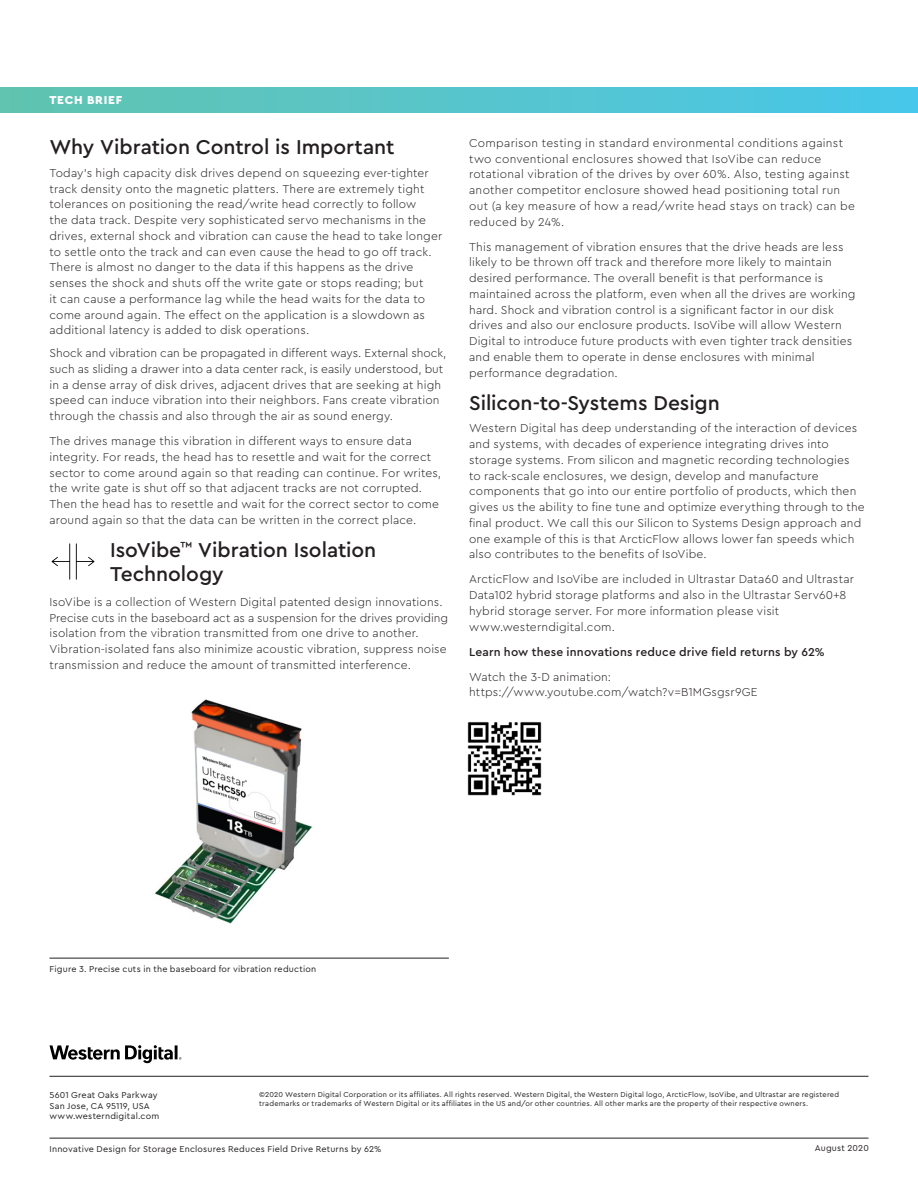
<style>
.page{position:relative;width:918px;height:1188px;background:#fff}
.page>*{position:absolute;margin:0;border:0;box-sizing:border-box;transform-origin:0 0}
.TITLES{font:500 21px "Cera PRO";letter-spacing:-.005em;color:#231f20}
.BODY_COPY{font:500 21px/24px "Cera PRO";letter-spacing:-.005em;color:#231f20}
.BODY_COPY-2{font:300 12px/15.8px "Cera PRO";letter-spacing:.015em;color:#231f20}
.TITLES-2{font:300 12px/15.8px "Cera PRO";letter-spacing:.015em;color:#231f20}
.BODY_COPY-3{font:500 12px "Cera PRO";letter-spacing:.015em;color:#231f20}
.HEADER_SUBHEADER{font:900 12px "Cera PRO";letter-spacing:.06em;color:#fff}
.CAPTION__W_RULE{font:9px "Cera PRO";letter-spacing:.02em;color:#231f20}
.HYPERLINK{font:9px "Cera PRO";letter-spacing:.025em;color:#231f20}
.Page_numbers{font:9px "Cera PRO";letter-spacing:.015em;color:#231f20}
.LEGAL{font:7.5px/9px "Cera PRO";letter-spacing:.025em;color:#231f20}
</style>
<div class="page">
<div style="left:0;top:87px;width:918px;height:25px;background:linear-gradient(to right,#63c3af,#49c7ea)"></div>
<hr style="left:49px;top:1138px;width:820px;height:1px;background:#231f20">
<hr style="left:49px;top:1076px;width:820px;height:1px;background:#231f20">
<svg style="left:49px;top:1045px;width:132px;height:18px"></svg>
<img style="left:155px;top:699px;width:158px;height:225px">
<hr style="left:49px;top:958px;width:400px;height:1px;background:#231f20">
<img style="left:467px;top:722px;width:75px;height:74px">
<svg style="left:52px;top:543px;width:18px;height:37px"></svg>
<svg style="left:76px;top:543px;width:18px;height:37px"></svg>
<p class="HEADER_SUBHEADER" style="left:50px;top:92px;width:74px">TECH BRIEF</p>
<p class="TITLES" style="left:49px;top:133px;width:347px">Why Vibration Control is Important</p>
<p class="TITLES-2" style="left:49px;top:164px;width:394px">Today’s high capacity disk drives depend on squeezing ever-tighter track density onto the magnetic platters. There are extremely tight tolerances on positioning the read/write head correctly to follow<br>the data track. Despite very sophisticated servo mechanisms in the drives, external shock and vibration can cause the head to take longer to settle onto the track and can even cause the head to go off track.<br>There is almost no danger to the data if this happens as the drive senses the shock and shuts off the write gate or stops reading; but<br>it can cause a performance lag while the head waits for the data to come around again. The effect on the application is a slowdown as additional latency is added to disk operations.</p>
<p class="BODY_COPY-2" style="left:49px;top:345px;width:399px">Shock and vibration can be propagated in different ways. External shock, such as sliding a drawer into a data center rack, is easily understood, but in a dense array of disk drives, adjacent drives that are seeking at high speed can induce vibration into their neighbors. Fans create vibration through the chassis and also through the air as sound energy.</p>
<p class="BODY_COPY-2" style="left:49px;top:433px;width:393px">The drives manage this vibration in different ways to ensure data integrity. For reads, the head has to resettle and wait for the correct sector to come around again so that reading can continue. For writes, the write gate is shut off so that adjacent tracks are not corrupted.<br>Then the head has to resettle and wait for the correct sector to come around again so that the data can be written in the correct place.</p>
<p class="BODY_COPY" style="left:110px;top:537px;width:268px">IsoVibe<sup>™</sup> Vibration Isolation<br>Technology</p>
<p class="BODY_COPY-2" style="left:49px;top:594px;width:400px">IsoVibe is a collection of Western Digital patented design innovations.<br>Precise cuts in the baseboard act as a suspension for the drives providing isolation from the vibration transmitted from one drive to another.<br>Vibration-isolated fans also minimize acoustic vibration, suppress noise transmission and reduce the amount of transmitted interference.</p>
<p class="BODY_COPY-2" style="left:469px;top:134px;width:387px">Comparison testing in standard environmental conditions against two conventional enclosures showed that IsoVibe can reduce rotational vibration of the drives by over 60%. Also, testing against another competitor enclosure showed head positioning total run out (a key measure of how a read/write head stays on track) can be reduced by 24%.</p>
<p class="BODY_COPY-2" style="left:469px;top:238px;width:388px">This management of vibration ensures that the drive heads are less likely to be thrown off track and therefore more likely to maintain desired performance. The overall benefit is that performance is maintained across the platform, even when all the drives are working hard. Shock and vibration control is a significant factor in our disk drives and also our enclosure products. IsoVibe will allow Western Digital to introduce future products with even tighter track densities and enable them to operate in dense enclosures with minimal performance degradation.</p>
<p class="TITLES" style="left:469px;top:389px;width:252px">Silicon-to-Systems Design</p>
<p class="BODY_COPY-2" style="left:469px;top:420px;width:397px">Western Digital has deep understanding of the interaction of devices and systems, with decades of experience integrating drives into storage systems. From silicon and magnetic recording technologies<br>to rack-scale enclosures, we design, develop and manufacture components that go into our entire portfolio of products, which then gives us the ability to fine tune and optimize everything through to the final product. We call this our Silicon to Systems Design approach and one example of this is that ArcticFlow allows lower fan speeds which also contributes to the benefits of IsoVibe.</p>
<p class="BODY_COPY-2" style="left:469px;top:571px;width:386px">ArcticFlow and IsoVibe are included in Ultrastar Data60 and Ultrastar Data102 hybrid storage platforms and also in the Ultrastar Serv60+8 hybrid storage server. For more information please visit www.westerndigital.com.</p>
<p class="BODY_COPY-3" style="left:469px;top:644px;width:357px">Learn how these innovations reduce drive field returns by 62%</p>
<p class="BODY_COPY-2" style="left:469px;top:668px;width:290px">Watch the 3-D animation: https://www.youtube.com/watch?v=B1MGsgsr9GE</p>
<p class="CAPTION__W_RULE" style="left:49px;top:963px;width:268px">Figure 3. Precise cuts in the baseboard for vibration reduction</p>
<p class="HYPERLINK" style="left:49px;top:1089px;width:110px">5601 Great Oaks Parkway</p>
<p class="HYPERLINK" style="left:49px;top:1100px;width:102px">San Jose, CA 95119, USA</p>
<p class="HYPERLINK" style="left:49px;top:1110px;width:111px">www.westerndigital.com</p>
<p class="LEGAL" style="left:259px;top:1089px;width:581px">©2020 Western Digital Corporation or its affiliates. All rights reserved. Western Digital, the Western Digital logo, ArcticFlow, IsoVibe, and Ultrastar are registered trademarks or trademarks of Western Digital or its affiliates in the US and/or other countries. All other marks are the property of their respective owners.</p>
<p class="CAPTION__W_RULE" style="left:49px;top:1143px;width:334px">Innovative Design for Storage Enclosures Reduces Field Drive Returns by 62%</p>
<p class="Page_numbers" style="left:815px;top:1142px;width:56px">August 2020</p>
</div>
